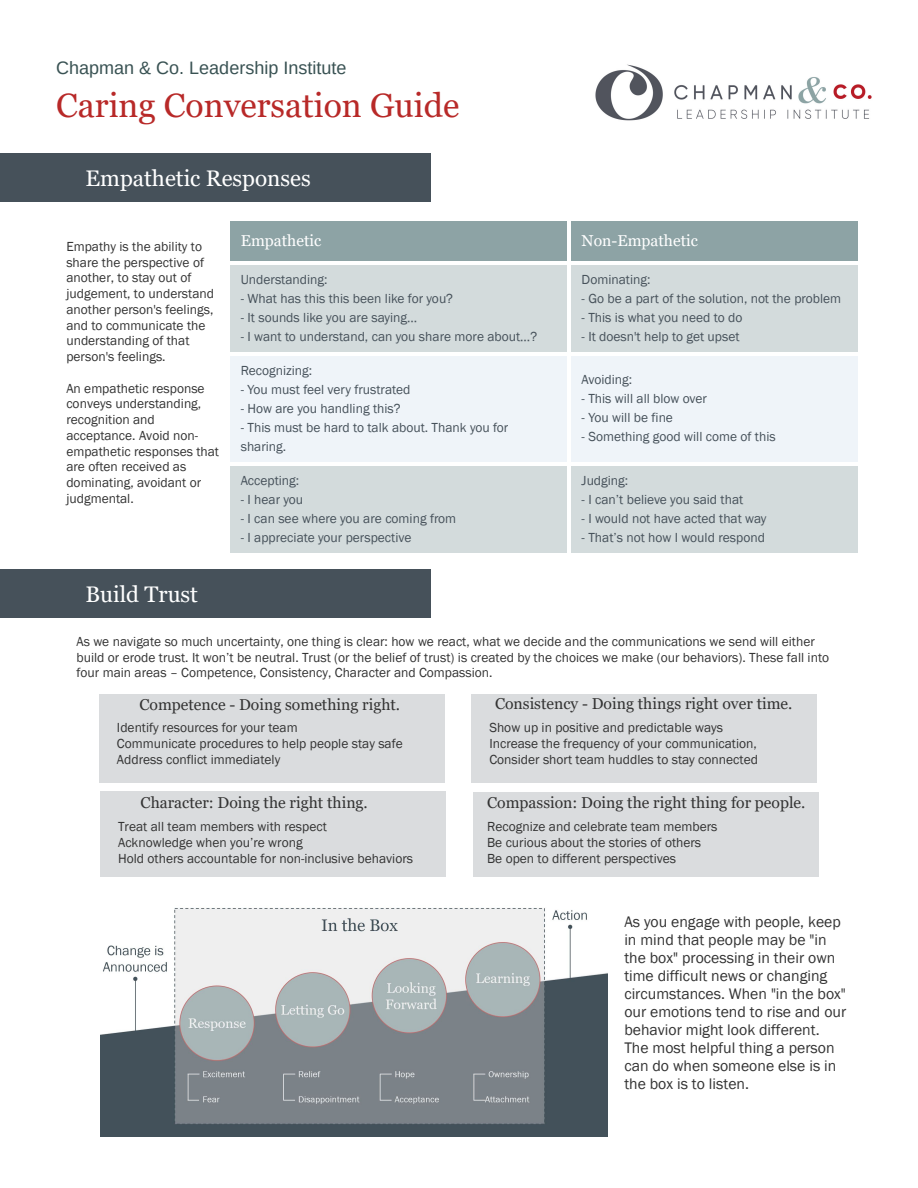
<style>
.page{position:relative;width:918px;height:1188px;background:#fff}
.page>*{position:absolute;margin:0;border:0;box-sizing:border-box;transform-origin:0 0}
.t1{font:33.75px "Georgia";color:#b82928}
.t2{font:22.5px "Georgia";color:#fff}
.t3{font:18px "Arimo";color:#395253}
.t4{font:15.75px/18px "Franklin Gothic";color:#333}
.t5{font:15.75px "Georgia";color:#333}
.t6{font:15.75px "Georgia";color:#fff}
.t7{font:13.5px/15.8px "Franklin Gothic";color:#333}
.t8{font:13.5px/19.2px "Franklin Gothic";color:#46515a}
</style>
<div class="page">
<img style="left:595px;top:64px;width:277px;height:57px">
<div style="left:0;top:153px;width:431px;height:48px;background:#46515a"></div>
<div style="left:227px;top:218px;width:341px;height:44px;background:#8da3a5"></div>
<div style="left:568px;top:218px;width:292px;height:44px;background:#8da3a5"></div>
<div style="left:227px;top:262px;width:341px;height:91px;background:#d3dbdc"></div>
<div style="left:568px;top:262px;width:292px;height:91px;background:#d3dbdc"></div>
<div style="left:227px;top:353px;width:341px;height:110px;background:#eff4f9"></div>
<div style="left:568px;top:353px;width:292px;height:110px;background:#eff4f9"></div>
<div style="left:227px;top:463px;width:341px;height:92px;background:#d3dbdc"></div>
<div style="left:568px;top:463px;width:292px;height:92px;background:#d3dbdc"></div>
<hr style="left:567px;top:553px;width:295px;height:3px;background:#fff">
<hr style="left:858px;top:462px;width:4px;height:94px;background:#fff">
<hr style="left:226px;top:553px;width:344px;height:3px;background:#fff">
<hr style="left:226px;top:462px;width:4px;height:94px;background:#fff">
<hr style="left:567px;top:462px;width:3px;height:94px;background:#fff">
<hr style="left:567px;top:462px;width:295px;height:4px;background:#fff">
<hr style="left:858px;top:352px;width:4px;height:114px;background:#fff">
<hr style="left:226px;top:462px;width:344px;height:4px;background:#fff">
<hr style="left:226px;top:352px;width:4px;height:114px;background:#fff">
<hr style="left:567px;top:352px;width:3px;height:114px;background:#fff">
<hr style="left:567px;top:352px;width:295px;height:3px;background:#fff">
<hr style="left:858px;top:261px;width:4px;height:94px;background:#fff">
<hr style="left:226px;top:352px;width:344px;height:3px;background:#fff">
<hr style="left:226px;top:261px;width:4px;height:94px;background:#fff">
<hr style="left:567px;top:261px;width:3px;height:94px;background:#fff">
<hr style="left:567px;top:217px;width:295px;height:3px;background:#fff">
<hr style="left:567px;top:261px;width:295px;height:3px;background:#fff">
<hr style="left:858px;top:217px;width:4px;height:47px;background:#fff">
<hr style="left:226px;top:217px;width:344px;height:3px;background:#fff">
<hr style="left:226px;top:261px;width:344px;height:3px;background:#fff">
<hr style="left:226px;top:217px;width:4px;height:47px;background:#fff">
<hr style="left:567px;top:217px;width:3px;height:47px;background:#fff">
<div style="left:0;top:569px;width:431px;height:49px;background:#46515a"></div>
<div style="left:99px;top:694px;width:345px;height:89px;background:#dadcde"></div>
<div style="left:471px;top:694px;width:346px;height:89px;background:#dadcde"></div>
<div style="left:100px;top:791px;width:346px;height:85px;background:#dadcde"></div>
<div style="left:474px;top:792px;width:345px;height:84px;background:#dadcde"></div>
<img style="left:100px;top:908px;width:507px;height:228px">
<h3 class="t3" style="left:56px;top:57px;width:292px">Chapman &amp; Co. Leadership Institute</h3>
<h1 class="t1" style="left:56px;top:85px;width:405px">Caring Conversation Guide</h1>
<h2 class="t2" style="left:86px;top:164px;width:227px">Empathetic Responses</h2>
<p class="t7" style="left:66px;top:239px;width:149px">Empathy is the ability to share the perspective of another, to stay out of judgement, to understand another person's feelings, and to communicate the understanding of that person's feelings.</p>
<p class="t7" style="left:66px;top:381px;width:154px">An empathetic response conveys understanding, recognition and acceptance. Avoid non&shy;empathetic responses that are often received as dominating, avoidant or judgmental.</p>
<p class="t6" style="left:241px;top:231px;width:82px">Empathetic</p>
<p class="t6" style="left:582px;top:231px;width:118px">Non-Empathetic</p>
<p class="t8" style="left:241px;top:270px;width:88px">Understanding:</p>
<p class="t8" style="left:241px;top:289px;width:214px">- What has this this been like for you?</p>
<p class="t8" style="left:241px;top:308px;width:178px">- It sounds like you are saying…</p>
<p class="t8" style="left:241px;top:327px;width:298px">- I want to understand, can you share more about…?</p>
<p class="t8" style="left:582px;top:270px;width:70px">Dominating:</p>
<p class="t8" style="left:582px;top:289px;width:261px">- Go be a part of the solution, not the problem</p>
<p class="t8" style="left:582px;top:308px;width:162px">- This is what you need to do</p>
<p class="t8" style="left:582px;top:327px;width:159px">- It doesn't help to get upset</p>
<p class="t8" style="left:241px;top:361px;width:73px">Recognizing:</p>
<p class="t8" style="left:241px;top:380px;width:171px">- You must feel very frustrated</p>
<p class="t8" style="left:241px;top:399px;width:161px">- How are you handling this?</p>
<p class="t8" style="left:241px;top:418px;width:269px">- This must be hard to talk about. Thank you for sharing.</p>
<p class="t8" style="left:241px;top:471px;width:60px">Accepting:</p>
<p class="t8" style="left:241px;top:490px;width:64px">- I hear you</p>
<p class="t8" style="left:241px;top:509px;width:217px">- I can see where you are coming from</p>
<p class="t8" style="left:241px;top:528px;width:172px">- I appreciate your perspective</p>
<p class="t8" style="left:582px;top:370px;width:52px">Avoiding:</p>
<p class="t8" style="left:582px;top:389px;width:127px">- This will all blow over</p>
<p class="t8" style="left:582px;top:408px;width:93px">- You will be fine</p>
<p class="t8" style="left:582px;top:427px;width:196px">- Something good will come of this</p>
<p class="t8" style="left:582px;top:471px;width:48px">Judging:</p>
<p class="t8" style="left:582px;top:490px;width:163px">- I can’t believe you said that</p>
<p class="t8" style="left:582px;top:509px;width:186px">- I would not have acted that way</p>
<p class="t8" style="left:582px;top:528px;width:185px">- That’s not how I would respond</p>
<h2 class="t2" style="left:86px;top:581px;width:114px">Build Trust</h2>
<p class="t7" style="left:76px;top:634px;width:754px">As we navigate so much uncertainty, one thing is clear: how we react, what we decide and the communications we send will either build or erode trust. It won’t be neutral. Trust (or the belief of trust) is created by the choices we make (our behaviors). These fall into four main areas – Competence, Consistency, Character and Compassion.</p>
<p class="t5" style="left:139px;top:695px;width:262px">Competence - Doing something right.</p>
<p class="t7" style="left:117px;top:720px;width:287px">Identify resources for your team<br>Communicate procedures to help people stay safe<br>Address conflict immediately</p>
<p class="t5" style="left:495px;top:694px;width:299px">Consistency - Doing things right over time.</p>
<p class="t7" style="left:489px;top:720px;width:270px">Show up in positive and predictable ways<br>Increase the frequency of your communication,<br>Consider short team huddles to stay connected</p>
<p class="t5" style="left:141px;top:793px;width:229px">Character: Doing the right thing.</p>
<p class="t7" style="left:118px;top:819px;width:297px">Treat all team members with respect<br>Acknowledge when you’re wrong<br>Hold others accountable for non-inclusive behaviors</p>
<p class="t5" style="left:487px;top:793px;width:320px">Compassion: Doing the right thing for people.</p>
<p class="t7" style="left:487px;top:819px;width:232px">Recognize and celebrate team members<br>Be curious about the stories of others<br>Be open to different perspectives</p>
<p class="t4" style="left:624px;top:913px;width:223px">As you engage with people, keep in mind that people may be "in the box" processing in their own time difficult news or changing circumstances. When "in the box" our emotions tend to rise and our behavior might look different.<br>The most helpful thing a person can do when someone else is in the box is to listen.</p>
</div>
